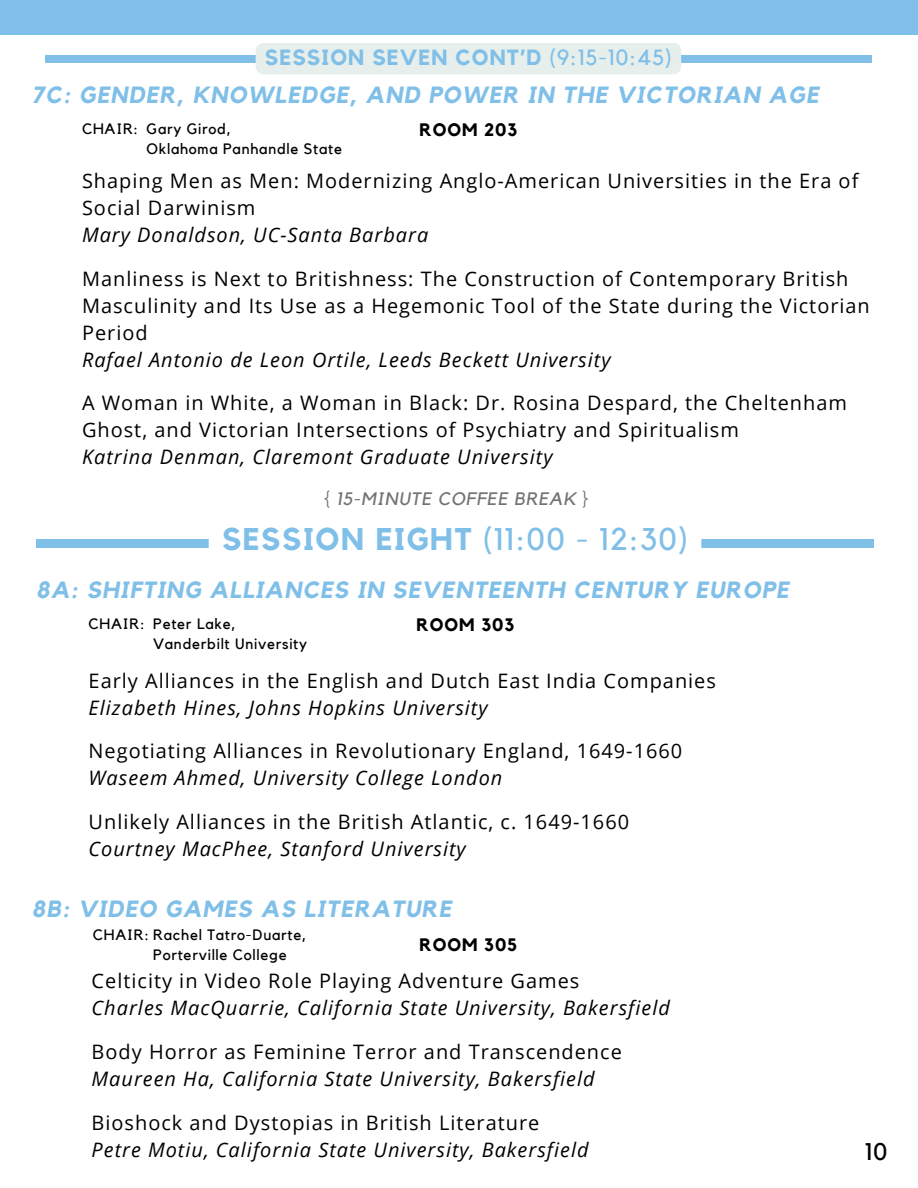
<style>
.page{position:relative;width:918px;height:1188px;background:#fff}
.page>*{position:absolute;margin:0;border:0;box-sizing:border-box;transform-origin:0 0}
.t1{font:31.35px "Kollektif";letter-spacing:.05em;color:#7fbfe8}
.t2{font:24px "Kollektif";color:#000}
.t3{font:italic 700 23.4px "Kollektif";letter-spacing:.05em;color:#7fbfe8}
.t4{font:700 21.9px "Kollektif";letter-spacing:.05em;color:#7fbfe8}
.t5{font:19.95px/27px "Open Sans";letter-spacing:.05em;color:#000}
.t6{font:italic 19.95px/27px "Open Sans";letter-spacing:.05em;color:#000}
.t7{font:italic 18px "Kollektif";letter-spacing:.05em;color:#737373}
.t8{font:700 18px "Kollektif";letter-spacing:.05em;color:#000}
.t9{font:15px "Kollektif";letter-spacing:.05em;color:#000}
.s1{font-weight:400}
.s2{font-style:italic}
.s3{font-style:normal}
.s4{font-weight:700}
</style>
<div class="page">
<div style="left:0;top:0;width:918px;height:35px;background:#7fbfe8"></div>
<div style="left:36px;top:540px;width:838px;height:8px;background:#7fbfe8"></div>
<div style="left:209px;top:540px;width:492px;height:8px;background:#fff"></div>
<div style="left:46px;top:56px;width:826px;height:6px;background:#7fbfe8"></div>
<div style="left:256px;top:43px;width:425px;height:31px;background:#e7efec"></div>
<h6 class="t4" style="left:265px;top:48px;width:408px">SESSION SEVEN CONT’D <span class="s1">(9:15-10:45)</span></h6>
<h6 class="t3" style="left:32px;top:84px;width:788px">7C: GENDER, KNOWLEDGE, AND POWER IN THE VICTORIAN AGE</h6>
<h6 class="t8" style="left:420px;top:121px;width:99px">ROOM 203</h6>
<h5 class="t5" style="left:82px;top:167px;width:778px">Shaping Men as Men: Modernizing Anglo-American Universities in the Era of<br>Social Darwinism<br><span class="s2">Mary Donaldson, UC-Santa Barbara</span></h5>
<h1 class="t5" style="left:82px;top:265px;width:789px">Manliness is Next to Britishness: The Construction of Contemporary British Masculinity and Its Use as a Hegemonic Tool of the State during the Victorian Period<br><span class="s2">Rafael Antonio de Leon Ortile, Leeds Beckett University</span></h1>
<p class="t5" style="left:82px;top:389px;width:767px">A Woman in White, a Woman in Black: Dr. Rosina Despard, the Cheltenham<br>Ghost, and Victorian Intersections of Psychiatry and Spiritualism<br><span class="s2">Katrina Denman, Claremont Graduate University</span></p>
<h2 class="t9" style="left:82px;top:122px;width:58px">CHAIR:</h2>
<p class="t9" style="left:147px;top:122px;width:86px">Gary Girod,</p>
<p class="t9" style="left:147px;top:142px;width:197px">Oklahoma Panhandle State</p>
<h4 class="t7" style="left:324px;top:490px;width:265px"><span class="s3">{</span> 15-MINUTE COFFEE BREAK <span class="s3">}</span></h4>
<p class="t1" style="left:222px;top:524px;width:467px"><span class="s4">SESSION EIGHT</span> (11:00 - 12:30)</p>
<h6 class="t3" style="left:36px;top:579px;width:754px">8A: SHIFTING ALLIANCES IN SEVENTEENTH CENTURY EUROPE</h6>
<h2 class="t9" style="left:89px;top:617px;width:58px">CHAIR:</h2>
<p class="t9" style="left:153px;top:617px;width:84px">Peter Lake,</p>
<h6 class="t8" style="left:417px;top:616px;width:99px">ROOM 303</h6>
<p class="t9" style="left:153px;top:637px;width:155px">Vanderbilt University</p>
<p class="t5" style="left:89px;top:667px;width:629px">Early Alliances in the English and Dutch East India Companies<br><span class="s2">Elizabeth Hines, Johns Hopkins University</span></p>
<h4 class="t5" style="left:89px;top:737px;width:595px">Negotiating Alliances in Revolutionary England, 1649-1660<br><span class="s2">Waseem Ahmed, University College London</span></h4>
<h6 class="t5" style="left:89px;top:808px;width:542px">Unlikely Alliances in the British Atlantic, c. 1649-1660<br><span class="s2">Courtney MacPhee, Stanford University</span></h6>
<h3 class="t3" style="left:32px;top:898px;width:421px">8B: VIDEO GAMES AS LITERATURE</h3>
<p class="t8" style="left:419px;top:936px;width:99px">ROOM 305</p>
<h2 class="t6" style="left:92px;top:967px;width:580px"><span class="s3">Celticity in Video Role Playing Adventure Games<br></span>Charles MacQuarrie, California State University, Bakersfield</h2>
<p class="t6" style="left:92px;top:1038px;width:532px"><span class="s3">Body Horror as Feminine Terror and Transcendence<br></span>Maureen Ha, California State University, Bakersfield</p>
<p class="t6" style="left:92px;top:1109px;width:498px"><span class="s3">Bioshock and Dystopias in British Literature<br></span>Petre Motiu, California State University, Bakersfield</p>
<p class="t9" style="left:93px;top:928px;width:215px">CHAIR: Rachel Tatro-Duarte,</p>
<h6 class="t9" style="left:153px;top:948px;width:135px">Porterville College</h6>
<p class="t2" style="left:865px;top:1140px;width:24px">10</p>
</div>
